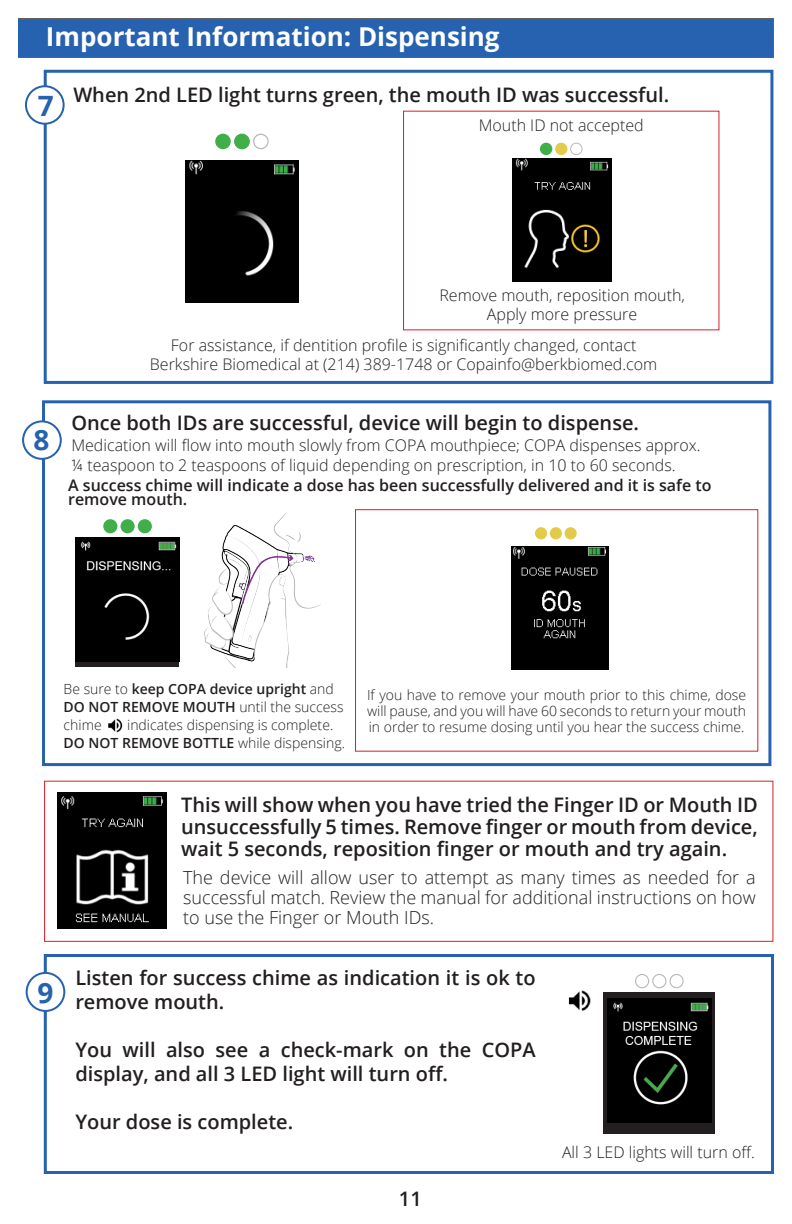
<style>
.page{position:relative;width:792px;height:1224px;background:#fff}
.page>*{position:absolute;margin:0;border:0;box-sizing:border-box;transform-origin:0 0}
.t1{font:700 28px "Open Sans";color:#2662af}
.t2{font:700 26px "Open Sans";color:#fff}
.t3{font:600 20px/22px "Open Sans";color:#231f20}
.t4{font:300 18px/20px "Open Sans";color:#231f20;text-align:justify}
.t5{font:300 16px/19.2px "Open Sans";color:#231f20;text-align:center}
.t6{font:600 16px/14px "Open Sans";color:#231f20}
.t7{font:300 14px/16px "Open Sans";color:#231f20}
.t8{font:600 14px/18px "Open Sans";color:#231f20}
.s1{font-weight:300}
.s2{font-weight:600}
</style>
<div class="page">
<div style="left:18px;top:18px;width:756px;height:39px;background:#636366"></div>
<div style="left:44px;top:70px;width:729px;height:314px;border:3px solid #2662af"></div>
<div style="left:42px;top:400px;width:729px;height:366px;border:3px solid #2662af"></div>
<div style="left:26px;top:86px;width:38px;height:38px;background:#fff;border-radius:50%"></div>
<div style="left:25px;top:85px;width:40px;height:40px;border:2px solid #2662af;border-radius:50%"></div>
<svg style="left:570px;top:143px;width:13px;height:12px"></svg>
<div style="left:555px;top:143px;width:12px;height:12px;background:#e4cb4a;border-radius:50%"></div>
<div style="left:540px;top:143px;width:12px;height:12px;background:#40ae49;border-radius:50%"></div>
<img style="left:513px;top:158px;width:98px;height:124px">
<svg style="left:234px;top:134px;width:35px;height:15px"></svg>
<div style="left:215px;top:134px;width:16px;height:15px;background:#40ae49;border-radius:50%"></div>
<div style="left:185px;top:160px;width:114px;height:143px;background:#000"></div>
<img style="left:185px;top:187px;width:114px;height:13px">
<div style="left:355px;top:509px;width:403px;height:243px;border:1px solid #db1f25"></div>
<div style="left:23px;top:421px;width:38px;height:38px;background:#fff;border-radius:50%"></div>
<div style="left:22px;top:420px;width:40px;height:40px;border:2px solid #2662af;border-radius:50%"></div>
<img style="left:204px;top:513px;width:116px;height:154px">
<div style="left:565px;top:527px;width:12px;height:12px;background:#e3ca4b;border-radius:50%"></div>
<div style="left:550px;top:527px;width:12px;height:12px;background:#e3ca4b;border-radius:50%"></div>
<div style="left:535px;top:527px;width:12px;height:12px;background:#e3ca4b;border-radius:50%"></div>
<img style="left:511px;top:546px;width:97px;height:123px">
<div style="left:138px;top:519px;width:14px;height:14px;background:#40ae49;border-radius:50%"></div>
<div style="left:121px;top:519px;width:14px;height:14px;background:#40ae49;border-radius:50%"></div>
<div style="left:103px;top:519px;width:14px;height:14px;background:#40ae49;border-radius:50%"></div>
<div style="left:76px;top:538px;width:103px;height:129px;background:#231f20"></div>
<img style="left:76px;top:538px;width:103px;height:124px">
<div style="left:19px;top:19px;width:754px;height:38px;background:#2662af"></div>
<div style="left:44px;top:781px;width:729px;height:161px;border:1px solid #db1f25"></div>
<div style="left:44px;top:954px;width:730px;height:220px;border:3px solid #2662af"></div>
<div style="left:27px;top:973px;width:37px;height:38px;background:#fff;border-radius:50%"></div>
<div style="left:26px;top:972px;width:39px;height:40px;border:2px solid #2662af;border-radius:50%"></div>
<svg style="left:635px;top:974px;width:49px;height:14px"></svg>
<div style="left:604px;top:993px;width:111px;height:141px;background:#231f20"></div>
<img style="left:608px;top:999px;width:103px;height:124px">
<img style="left:568px;top:990px;width:23px;height:21px">
<div style="left:234px;top:134px;width:16px;height:15px;background:#40ae49;border-radius:50%"></div>
<img style="left:108px;top:718px;width:15px;height:15px">
<img style="left:57px;top:793px;width:109px;height:135px">
<p class="t2" style="left:46px;top:18px;width:455px">Important Information: Dispensing</p>
<p class="t1" style="left:38px;top:86px;width:17px">7</p>
<p class="t3" style="left:73px;top:83px;width:597px">When 2nd LED light turns green, the mouth ID was successful.</p>
<p class="t5" style="left:479px;top:115px;width:167px">Mouth ID not accepted</p>
<p class="t5" style="left:439px;top:285px;width:247px">Remove mouth, reposition mouth,<br>Apply more pressure</p>
<p class="t5" style="left:150px;top:335px;width:509px">For assistance, if dentition profile is significantly changed, contact<br>Berkshire Biomedical at (214) 389-1748 or Copainfo@berkbiomed.com</p>
<p class="t3" style="left:71px;top:411px;width:569px">Once both IDs are successful, device will begin to dispense.</p>
<p class="t1" style="left:34px;top:420px;width:17px">8</p>
<p class="t5" style="left:71px;top:435px;width:631px;line-height:20px;text-align:left">Medication will flow into mouth slowly from COPA mouthpiece; COPA dispenses approx. ¼ teaspoon to 2 teaspoons of liquid depending on prescription, in 10 to 60 seconds.</p>
<p class="t6" style="left:68px;top:478px;width:645px">A success chime will indicate a dose has been successfully delivered and it is safe to remove mouth.</p>
<p class="t8" style="left:64px;top:679px;width:282px"><span class="s1">Be sure to</span> keep COPA device upright <span class="s1">and<br></span>DO NOT REMOVE MOUTH <span class="s1">until the success chime</span></p>
<p class="t7" style="left:64px;top:715px;width:283px;line-height:18px;text-indent:64px">indicates dispensing is complete.<br><span class="s2">DO NOT REMOVE BOTTLE</span> while dispensing.</p>
<p class="t7" style="left:367px;top:686px;width:380px;text-align:justify">If you have to remove your mouth prior to this chime, dose will pause, and you will have 60 seconds to return your mouth in order to resume dosing until you hear the success chime.</p>
<p class="t3" style="left:181px;top:793px;width:578px;text-align:justify">This will show when you have tried the Finger ID or Mouth ID unsuccessfully 5 times. Remove finger or mouth from device, wait 5 seconds, reposition finger or mouth and try again.</p>
<p class="t1" style="left:37px;top:973px;width:17px">9</p>
<p class="t4" style="left:183px;top:867px;width:574px">The device will allow user to attempt as many times as needed for a successful match. Review the manual for additional instructions on how to use the Finger or Mouth IDs.</p>
<p class="t3" style="left:75px;top:966px;width:462px;line-height:24px">Listen for success chime as indication it is ok to remove mouth.</p>
<p class="t3" style="left:75px;top:1038px;width:462px;line-height:24px">You will also see a check-mark on the COPA display, and all 3 LED light will turn off.</p>
<p class="t3" style="left:75px;top:1111px;width:219px">Your dose is complete.</p>
<p class="t3" style="left:399px;top:1187px;width:24px">11</p>
<p class="t5" style="left:562px;top:1142px;width:194px">All 3 LED lights will turn off.</p>
</div>
